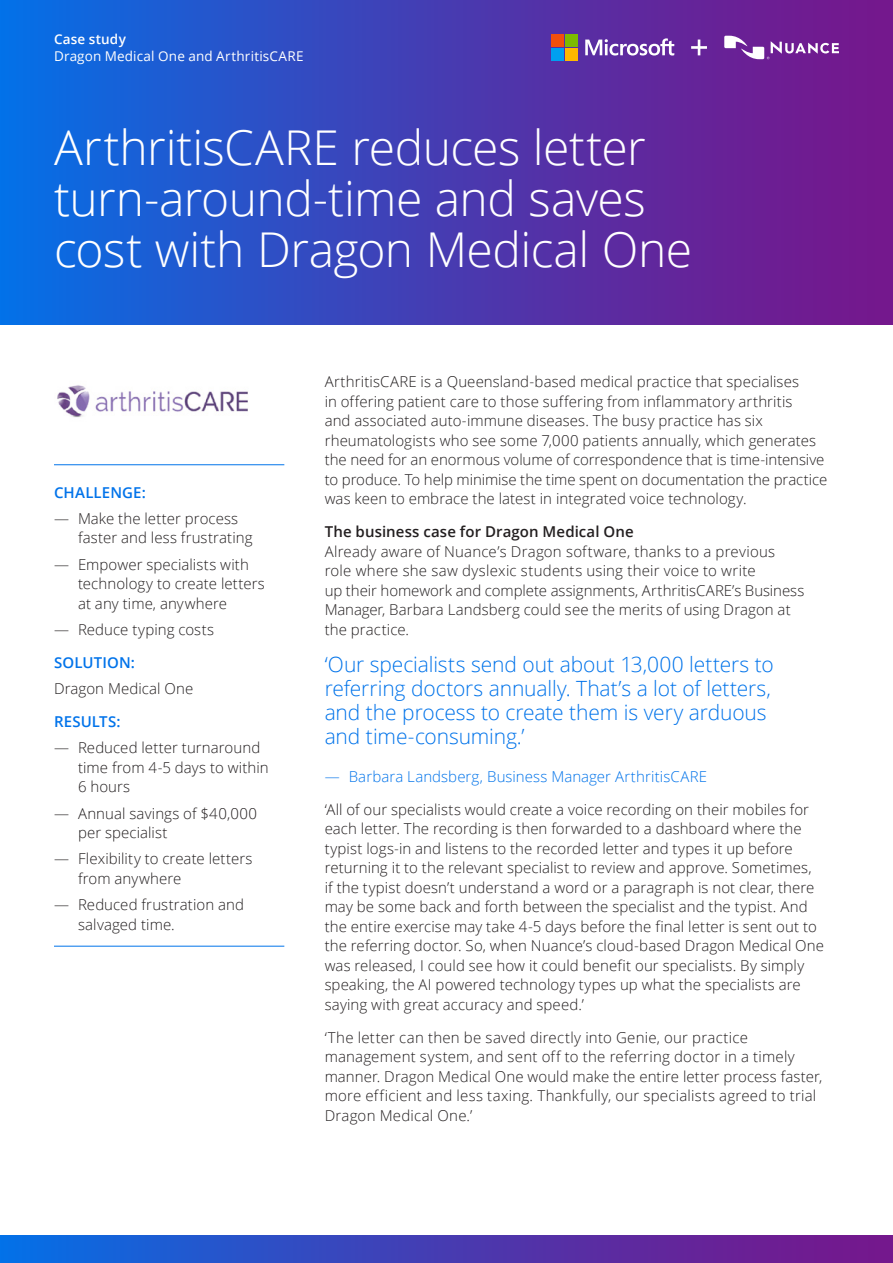
<style>
.page{position:relative;width:893px;height:1263px;background:#fff}
.page>*{position:absolute;margin:0;border:0;box-sizing:border-box;transform-origin:0 0}
.Headline_32_34{font:300 48px/51px "Open Sans";letter-spacing:-.01em;color:#fff}
.Pull_Quote_within_text_14_16{font:300 21px/24px "Open Sans";letter-spacing:-.005em;color:#0073ea}
.Body_Text_10_13{font:300 15px/19.5px "Open Sans";letter-spacing:.005em;color:#231f20}
.t1{font:300 15px "Open Sans";letter-spacing:.005em;color:#0073ea}
.Body_Text_Subhead_10_13_SemiBold{font:600 15px "Open Sans";letter-spacing:.01em;color:#231f20}
.SideBar_Solution_text_middle_para{font:600 15px "Open Sans";letter-spacing:.01em;color:#0073ea}
.SideBar_Solution_text_middle_para-2{font:300 15px "Open Sans";letter-spacing:.005em;color:#231f20}
.SideBar_Challenge_text_w_RULE_above{font:600 15px "Open Sans";letter-spacing:.005em;color:#0073ea}
.Product_Offering_Name_9_11{font:13.5px "Open Sans";letter-spacing:.015em;color:#fff}
.Case_study_9_11{font:600 13.5px "Open Sans";letter-spacing:.015em;color:#fff}
</style>
<div class="page">
<div style="left:0;top:1236px;width:893px;height:27px;background:linear-gradient(to right,#096ce3,#7e1085)"></div>
<div style="left:0;top:0;width:893px;height:324px;background:linear-gradient(to right,#096ce3,#7e1085)"></div>
<img style="left:57px;top:385px;width:191px;height:33px">
<svg style="left:691px;top:40px;width:16px;height:15px"></svg>
<svg style="left:724px;top:36px;width:115px;height:23px"></svg>
<svg style="left:585px;top:38px;width:89px;height:18px"></svg>
<div style="left:551px;top:34px;width:13px;height:13px;background:#f34f0d"></div>
<div style="left:565px;top:34px;width:13px;height:13px;background:#7dba00"></div>
<div style="left:551px;top:48px;width:13px;height:13px;background:#00a0f0"></div>
<div style="left:565px;top:48px;width:13px;height:13px;background:#ffb800"></div>
<hr style="left:54px;top:464px;width:230px;height:1px;background:#0073ea">
<hr style="left:54px;top:946px;width:230px;height:1px;background:#0073ea">
<p class="Case_study_9_11" style="left:54px;top:30px;width:73px">Case study</p>
<p class="Product_Offering_Name_9_11" style="left:54px;top:47px;width:251px">Dragon Medical One and ArthritisCARE</p>
<h1 class="Headline_32_34" style="left:54px;top:121px;width:640px">ArthritisCARE reduces letter turn-around-time and saves cost with Dragon Medical One</h1>
<p class="SideBar_Challenge_text_w_RULE_above" style="left:54px;top:482px;width:93px">CHALLENGE:</p>
<p class="Body_Text_10_13" style="left:78px;top:508px;width:176px;text-indent:-24px">— Make the letter process faster and less frustrating</p>
<p class="Body_Text_10_13" style="left:78px;top:554px;width:188px;text-indent:-24px">— Empower specialists with technology to create letters at any time, anywhere</p>
<p class="Body_Text_10_13" style="left:54px;top:619px;width:162px">— Reduce typing costs</p>
<p class="SideBar_Solution_text_middle_para" style="left:54px;top:652px;width:83px">SOLUTION:</p>
<p class="SideBar_Solution_text_middle_para-2" style="left:54px;top:678px;width:141px">Dragon Medical One</p>
<p class="SideBar_Solution_text_middle_para" style="left:54px;top:711px;width:68px">RESULTS:</p>
<p class="Body_Text_10_13" style="left:78px;top:738px;width:192px;text-indent:-24px">— Reduced letter turnaround time from 4-5 days to within<br>6 hours</p>
<p class="Body_Text_10_13" style="left:78px;top:803px;width:180px;text-indent:-24px">— Annual savings of $40,000 per specialist</p>
<p class="Body_Text_10_13" style="left:78px;top:849px;width:176px;text-indent:-24px">— Flexibility to create letters from anywhere</p>
<p class="Body_Text_10_13" style="left:78px;top:894px;width:168px;text-indent:-24px">— Reduced frustration and salvaged time.</p>
<p class="Body_Text_10_13" style="left:325px;top:372px;width:504px">ArthritisCARE is a Queensland-based medical practice that specialises<br>in offering patient care to those suffering from inflammatory arthritis<br>and associated auto-immune diseases. The busy practice has six rheumatologists who see some 7,000 patients annually, which generates the need for an enormous volume of correspondence that is time-intensive to produce. To help minimise the time spent on documentation the practice was keen to embrace the latest in integrated voice technology.</p>
<h2 class="Body_Text_Subhead_10_13_SemiBold" style="left:325px;top:521px;width:311px">The business case for Dragon Medical One</h2>
<p class="Body_Text_10_13" style="left:325px;top:541px;width:481px">Already aware of Nuance’s Dragon software, thanks to a previous role where she saw dyslexic students using their voice to write<br>up their homework and complete assignments, ArthritisCARE’s Business Manager, Barbara Landsberg could see the merits of using Dragon at the practice.</p>
<p class="Pull_Quote_within_text_14_16" style="left:325px;top:652px;width:451px">‘Our specialists send out about 13,000 letters to referring doctors annually. That’s a lot of letters, and the process to create them is very arduous and time-consuming.’</p>
<p class="t1" style="left:325px;top:766px;width:384px">— Barbara Landsberg, Business Manager ArthritisCARE</p>
<p class="Body_Text_10_13" style="left:325px;top:799px;width:501px">‘All of our specialists would create a voice recording on their mobiles for each letter. The recording is then forwarded to a dashboard where the typist logs-in and listens to the recorded letter and types it up before returning it to the relevant specialist to review and approve. Sometimes,<br>if the typist doesn’t understand a word or a paragraph is not clear, there may be some back and forth between the specialist and the typist. And the entire exercise may take 4-5 days before the final letter is sent out to the referring doctor. So, when Nuance’s cloud-based Dragon Medical One was released, I could see how it could benefit our specialists. By simply speaking, the AI powered technology types up what the specialists are saying with great accuracy and speed.’</p>
<p class="Body_Text_10_13" style="left:325px;top:1027px;width:499px">‘The letter can then be saved directly into Genie, our practice management system, and sent off to the referring doctor in a timely manner. Dragon Medical One would make the entire letter process faster, more efficient and less taxing. Thankfully, our specialists agreed to trial Dragon Medical One.’</p>
</div>
